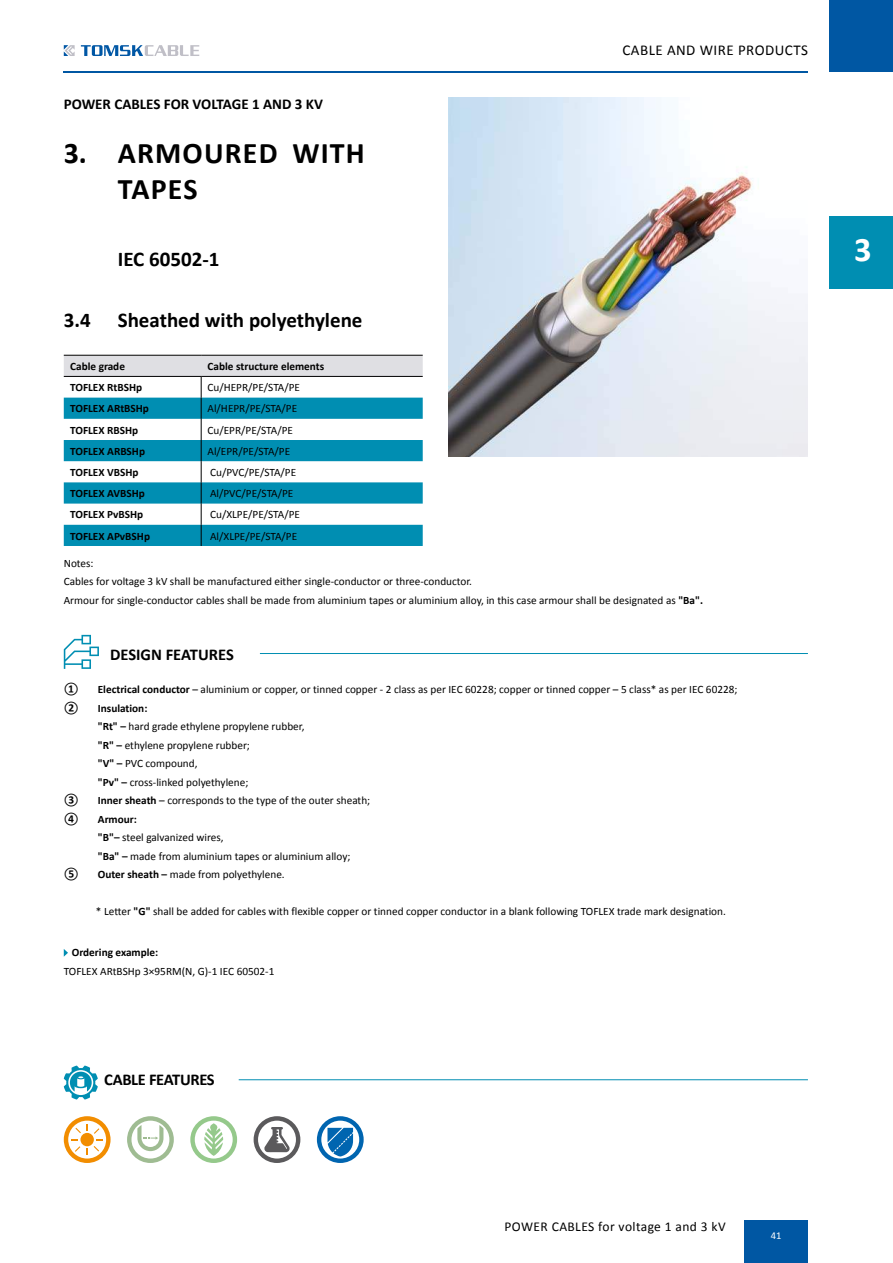
<style>
.page{position:relative;width:893px;height:1263px;background:#fff}
.page>*{position:absolute;margin:0;border:0;box-sizing:border-box;transform-origin:0 0}
.t1{font:700 34.5px "Calibri";color:#fff}
.t2{font:700 30px/36px "Calibri";letter-spacing:.04em;color:#000}
.t3{font:700 21px "Calibri";color:#000}
.t4{font:700 16.5px "Calibri";color:#000}
.t5{font:700 16.5px "Calibri";letter-spacing:-.02em;color:#000}
.t6{font:700 15px "Calibri";color:#000}
.t7{font:15px "Calibri";letter-spacing:.03em;color:#000}
.t8{font:13.5px "Calibri";letter-spacing:.03em;color:#000}
.t9{font:11.25px/18.5px "Calibri";color:#000}
.t10{font:700 11.25px "Calibri";color:#000}
.t11{font:10.5px "Calibri";color:#fff}
.s1{font-weight:700}
</style>
<div class="page">
<div style="left:829px;top:0;width:64px;height:72px;background:#0057a3"></div>
<div style="left:744px;top:1220px;width:64px;height:43px;background:#0057a3"></div>
<hr style="left:64px;top:71px;width:744px;height:1px;background:#0057a3">
<div style="left:829px;top:216px;width:64px;height:73px;background:#008eb2"></div>
<svg style="left:81px;top:45px;width:118px;height:11px"></svg>
<svg style="left:64px;top:45px;width:11px;height:11px"></svg>
<svg style="left:64px;top:1065px;width:34px;height:34px"></svg>
<svg style="left:64px;top:1116px;width:47px;height:47px"></svg>
<svg style="left:127px;top:1116px;width:47px;height:47px"></svg>
<svg style="left:190px;top:1116px;width:47px;height:47px"></svg>
<svg style="left:254px;top:1116px;width:46px;height:47px"></svg>
<svg style="left:317px;top:1116px;width:47px;height:47px"></svg>
<hr style="left:239px;top:1079px;width:569px;height:1px;background:#008eb2">
<svg style="left:64px;top:356px;width:359px;height:190px"></svg>
<hr style="left:64px;top:355px;width:137px;height:1px;background:#000">
<hr style="left:201px;top:355px;width:222px;height:1px;background:#000">
<hr style="left:64px;top:376px;width:137px;height:1px;background:#000">
<hr style="left:201px;top:376px;width:222px;height:1px;background:#000">
<svg style="left:64px;top:635px;width:35px;height:34px"></svg>
<hr style="left:260px;top:653px;width:548px;height:1px;background:#008eb2">
<svg style="left:64px;top:949px;width:4px;height:8px"></svg>
<img style="left:449px;top:98px;width:359px;height:359px">
<h3 class="t6" style="left:64px;top:93px;width:261px">POWER CABLES FOR VOLTAGE 1 AND 3 KV</h3>
<h2 class="t2" style="left:118px;top:134px;width:249px;text-indent:-54px">3. ARMOURED WITH<br>TAPES</h2>
<h3 class="t3" style="left:118px;top:244px;width:103px">IEC 60502-1</h3>
<h3 class="t7" style="left:622px;top:40px;width:187px">CABLE AND WIRE PRODUCTS</h3>
<h3 class="t3" style="left:64px;top:305px;width:28px">3.4</h3>
<h3 class="t3" style="left:118px;top:305px;width:246px">Sheathed with polyethylene</h3>
<p class="t10" style="left:70px;top:358px;width:56px">Cable grade</p>
<p class="t10" style="left:208px;top:358px;width:118px">Cable structure elements</p>
<p class="t10" style="left:70px;top:380px;width:74px">TOFLEX RtBSHp</p>
<p class="t9" style="left:208px;top:378px;width:94px">Cu/HEPR/PE/STA/PE</p>
<p class="t10" style="left:70px;top:401px;width:80px">TOFLEX ARtBSHp</p>
<p class="t9" style="left:208px;top:399px;width:91px">Al/HEPR/PE/STA/PE</p>
<p class="t10" style="left:70px;top:422px;width:70px">TOFLEX RBSHp</p>
<p class="t9" style="left:208px;top:420px;width:87px">Cu/EPR/PE/STA/PE</p>
<p class="t10" style="left:70px;top:443px;width:76px">TOFLEX ARBSHp</p>
<p class="t9" style="left:208px;top:442px;width:84px">Al/EPR/PE/STA/PE</p>
<p class="t10" style="left:70px;top:464px;width:70px">TOFLEX VBSHp</p>
<p class="t9" style="left:210px;top:463px;width:88px">Cu/PVC/PE/STA/PE</p>
<p class="t10" style="left:70px;top:485px;width:76px">TOFLEX AVBSHp</p>
<p class="t9" style="left:210px;top:484px;width:85px">Al/PVC/PE/STA/PE</p>
<p class="t10" style="left:70px;top:507px;width:75px">TOFLEX PvBSHp</p>
<p class="t9" style="left:210px;top:505px;width:91px">Cu/XLPE/PE/STA/PE</p>
<p class="t10" style="left:70px;top:528px;width:81px">TOFLEX APvBSHp</p>
<p class="t9" style="left:210px;top:526px;width:89px">Al/XLPE/PE/STA/PE</p>
<p class="t9" style="left:64px;top:553px;width:641px">Notes:<br>Cables for voltage 3 kV shall be manufactured either single-conductor or three-conductor.<br>Armour for single-conductor cables shall be made from aluminium tapes or aluminium alloy, in this case armour shall be designated as <span class="s1">"Ba".</span></p>
<h3 class="t4" style="left:110px;top:643px;width:125px">DESIGN FEATURES</h3>
<p class="t10" style="left:64px;top:682px;width:16px">①</p>
<p class="t9" style="left:98px;top:680px;width:641px"><span class="s1">Electrical conductor</span> – aluminium or copper, or tinned copper - 2 class as per IEC 60228; copper or tinned copper – 5 class* as per IEC 60228;</p>
<p class="t10" style="left:64px;top:700px;width:16px">②</p>
<p class="t9" style="left:98px;top:698px;width:208px"><span class="s1">Insulation:<br>"Rt" –</span> hard grade ethylene propylene rubber, <span class="s1">"R" –</span> ethylene propylene rubber;<br><span class="s1">"V" –</span> PVC compound,<br><span class="s1">"Pv" –</span> cross-linked polyethylene;</p>
<p class="t10" style="left:64px;top:793px;width:16px">③</p>
<p class="t9" style="left:98px;top:791px;width:274px"><span class="s1">Inner sheath</span> – corresponds to the type of the outer sheath;</p>
<p class="t10" style="left:64px;top:811px;width:16px">④</p>
<p class="t9" style="left:98px;top:809px;width:254px"><span class="s1">Armour:<br>"B"–</span> steel galvanized wires,<br><span class="s1">"Ba" –</span> made from aluminium tapes or aluminium alloy;</p>
<p class="t10" style="left:64px;top:867px;width:16px">⑤</p>
<p class="t9" style="left:98px;top:865px;width:188px"><span class="s1">Outer sheath –</span> made from polyethylene.</p>
<p class="t9" style="left:96px;top:902px;width:632px">* Letter <span class="s1">"G"</span> shall be added for cables with flexible copper or tinned copper conductor in a blank following TOFLEX trade mark designation.</p>
<p class="t10" style="left:72px;top:944px;width:88px">Ordering example:</p>
<p class="t9" style="left:64px;top:961px;width:212px">TOFLEX ARtBSHp 3×95RM(N, G)-1 IEC 60502-1</p>
<h3 class="t5" style="left:104px;top:1067px;width:112px">CABLE FEATURES</h3>
<h1 class="t1" style="left:854px;top:225px;width:19px">3</h1>
<p class="t8" style="left:505px;top:1217px;width:223px">POWER CABLES for voltage 1 and 3 kV</p>
<p class="t11" style="left:771px;top:1228px;width:12px">41</p>
</div>
